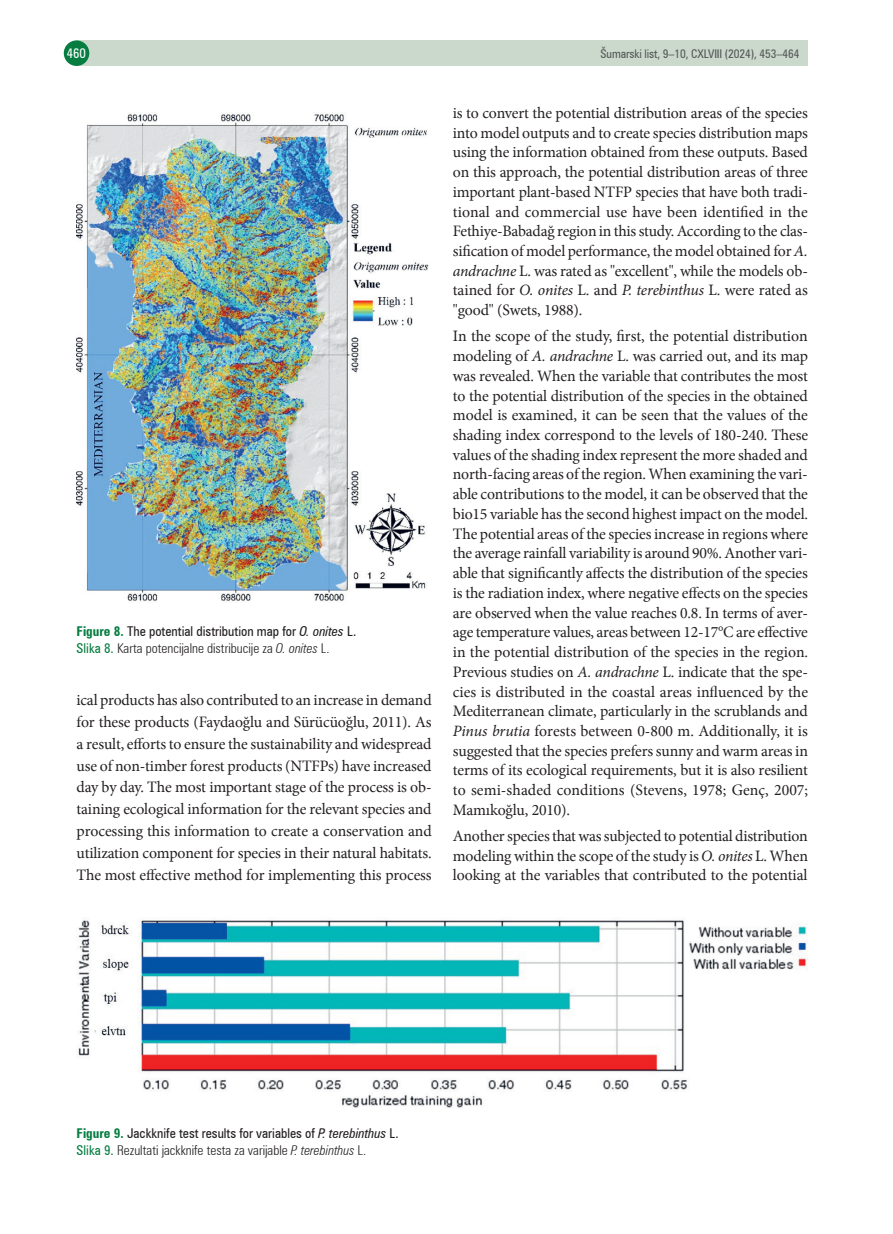
<style>
.page{position:relative;width:893px;height:1234px;background:#fff}
.page>*{position:absolute;margin:0;border:0;box-sizing:border-box;transform-origin:0 0}
.t1{font:15.75px/19.6px "Minion Pro";letter-spacing:-.005em;color:#231f20;text-align:justify}
.t2{font:condensed 13.5px/17.1px "Zurich BT";color:#231f20}
.t3{font:300 condensed 13.5px/17.1px "Zurich BT";color:#231f20}
.t4{font:condensed 13.5px "Zurich BT";color:#fff}
.t5{font:condensed 12px "Zurich BT";letter-spacing:-.01em;color:#57585a}
.s1{font-weight:700;color:#057d41}
.s2{font-weight:400}
.s3{font-weight:400;font-style:italic}
.s4{font-weight:400;color:#057d41}
.s5{font-style:italic}
.s6{color:#057d41}
.s7{font-weight:300}
.s8{font-weight:300;font-style:italic}
</style>
<div class="page">
<div style="left:77px;top:40px;width:731px;height:26px;background:#cad9cb"></div>
<div style="left:64px;top:40px;width:25px;height:26px;background:#057d41;border-radius:50%"></div>
<img style="left:77px;top:114px;width:352px;height:487px">
<img style="left:78px;top:920px;width:729px;height:188px">
<p class="t4" style="left:67px;top:45px;width:21px">460</p>
<p class="t5" style="left:600px;top:46px;width:200px">Šumarski list, 9–10, CXLVIII (2024), 453–464</p>
<p class="t3" style="left:77px;top:622px;width:281px"><span class="s1">Figure 8.</span> <span class="s2">The potential distribution map for</span> <span class="s3">O. onites</span> <span class="s2">L.<br></span><span class="s4">Slika 8.</span> Karta potencijalne distribucije za <span class="s5">O. onites</span> L.</p>
<p class="t1" style="left:77px;top:689px;width:357px;line-height:21.9px">ical products has also contributed to an increase in demand for these products (Faydaoğlu and Sürücüoğlu, 2011). As a result, efforts to ensure the sustainability and widespread use of non-timber forest products (NTFPs) have increased day by day. The most important stage of the process is ob&shy;taining ecological information for the relevant species and processing this information to create a conservation and utilization component for species in their natural habitats.<br>The most effective method for implementing this process</p>
<p class="t1" style="left:453px;top:103px;width:357px">is to convert the potential distribution areas of the species into model outputs and to create species distribution maps using the information obtained from these outputs. Based on this approach, the potential distribution areas of three important plant-based NTFP species that have both tradi&shy;tional and commercial use have been identified in the Fethiye-Babadağ region in this study. According to the clas&shy;sification of model performance, the model obtained for <span class="s5">A. andrachne</span> L. was rated as "excellent", while the models ob&shy;tained for <span class="s5">O. onites</span> L. and <span class="s5">P. terebinthus</span> L. were rated as "good" (Swets, 1988).</p>
<p class="t1" style="left:453px;top:326px;width:357px">In the scope of the study, first, the potential distribution modeling of <span class="s5">A. andrachne</span> L. was carried out, and its map was revealed. When the variable that contributes the most to the potential distribution of the species in the obtained model is examined, it can be seen that the values of the shading index correspond to the levels of 180-240. These values of the shading index represent the more shaded and north-facing areas of the region. When examining the vari&shy;able contributions to the model, it can be observed that the bio15 variable has the second highest impact on the model.<br>The potential areas of the species increase in regions where the average rainfall variability is around 90%. Another vari&shy;able that significantly affects the distribution of the species is the radiation index, where negative effects on the species are observed when the value reaches 0.8. In terms of aver&shy;age temperature values, areas between 12-17°C are effective in the potential distribution of the species in the region.<br>Previous studies on <span class="s5">A. andrachne</span> L. indicate that the spe&shy;cies is distributed in the coastal areas influenced by the Mediterranean climate, particularly in the scrublands and <span class="s5">Pinus brutia</span> forests between 0-800 m. Additionally, it is suggested that the species prefers sunny and warm areas in terms of its ecological requirements, but it is also resilient to semi-shaded conditions (Stevens, 1978; Genç, 2007; Mamıkoğlu, 2010).</p>
<p class="t1" style="left:453px;top:826px;width:357px">Another species that was subjected to potential distribution modeling within the scope of the study is <span class="s5">O. onites</span> L. When looking at the variables that contributed to the potential</p>
<p class="t2" style="left:77px;top:1124px;width:324px"><span class="s1">Figure 9.</span> Jackknife test results for variables of <span class="s5">P. terebinthus</span> L.<br><span class="s6">Slika 9.</span> <span class="s7">Rezultati jackknife testa za varijable</span> <span class="s8">P. terebinthus</span> <span class="s7">L.</span></p>
</div>
